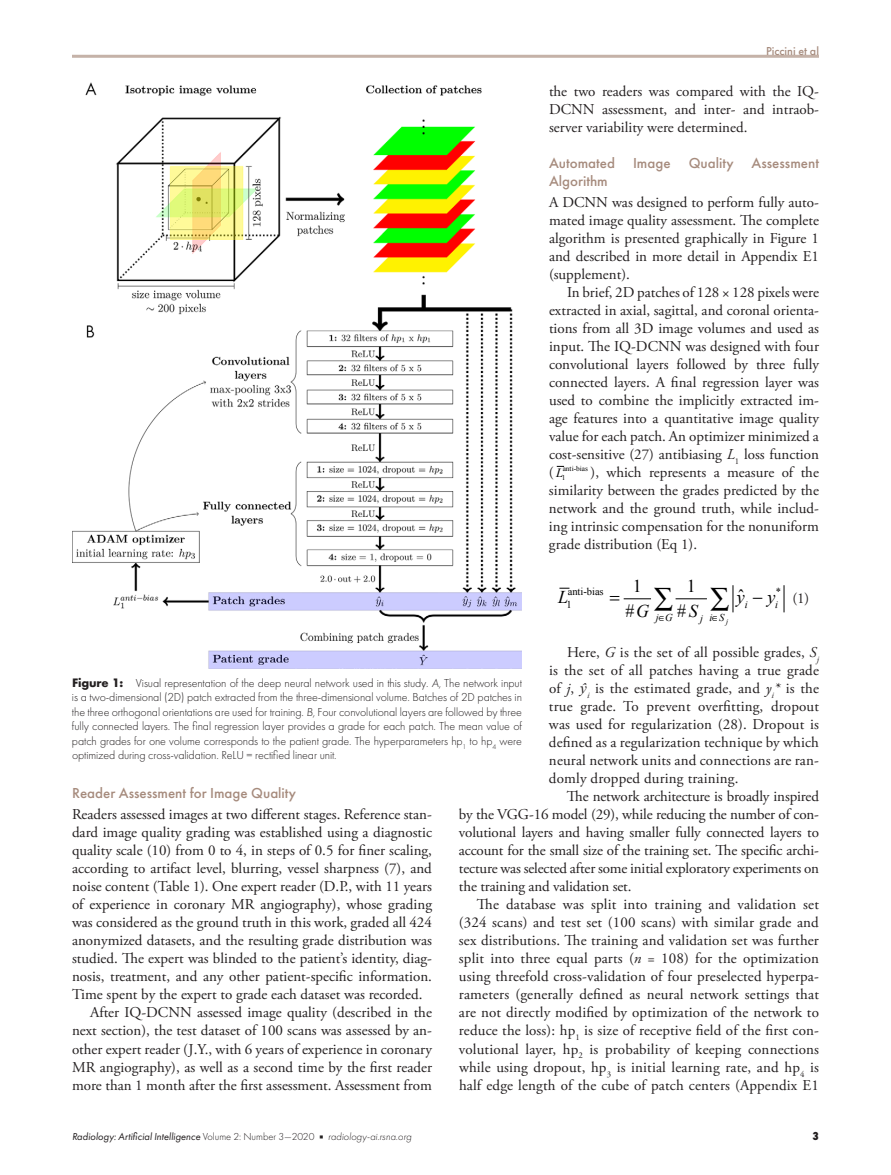
<style>
.page{position:relative;width:891px;height:1175px;background:#fff}
.page>*{position:absolute;margin:0;border:0;box-sizing:border-box;transform-origin:0 0}
.t1{font:18px "Times New Roman";color:#000}
.t2{font:italic 18px "Times New Roman";color:#000}
.t3{font:15px/18px "Adobe Garamond Pro";color:#231f20;text-align:justify}
.t4{font:500 15px/18px "Futura PT";color:#a68b7d}
.t5{font:italic 12.6px "Times New Roman";color:#000}
.t6{font:300 12px/14.4px "Futura PT";letter-spacing:-.01em;color:#231f20;text-align:justify}
.t7{font:500 12px "Futura PT";color:#a68b7d}
.t8{font:800 12px "Futura PT Cond";color:#231f20}
.t9{font:italic 10.5px "Futura PT";color:#231f20}
.t10{font:10.5px "Times New Roman";color:#000}
.t11{font:italic 10.5px "Times New Roman";color:#000}
.t12{font:italic 7.5px "Times New Roman";color:#000}
.t13{font:7.35px "Times New Roman";color:#000}
.s1{font-style:italic}
.s2{font-family:"Adobe Garamond Pro";font-size:15px;color:#231f20}
.s3{font-family:"Times New Roman";font-style:italic}
.s4{font-weight:700;font-size:12.75px}
.s5{font-weight:300;font-style:normal}
.s6{font-family:"Universal Newswith Comm Pi";font-style:normal;font-size:6px}
.s7{font-weight:300}
</style>
<div class="page">
<hr style="left:72px;top:55px;width:747px;height:3px;background:#c5b2a8">
<hr style="left:676px;top:598px;width:30px;height:1px;background:#000">
<svg style="left:784px;top:585px;width:1px;height:27px"></svg>
<img style="left:72px;top:82px;width:450px;height:586px">
<svg style="left:623px;top:598px;width:28px;height:2px"></svg>
<svg style="left:732px;top:585px;width:2px;height:28px"></svg>
<p class="t7" style="left:766px;top:44px;width:54px">Piccini et al</p>
<p class="t3" style="left:549px;top:83px;width:272px">the two readers was compared with the IQ-DCNN assessment, and inter- and intraob&shy;server variability were determined.</p>
<p class="t4" style="left:549px;top:154px;width:271px">Automated Image Quality Assessment<br>Algorithm</p>
<p class="t3" style="left:549px;top:194px;width:272px">A DCNN was designed to perform fully auto&shy;mated image quality assessment. The complete algorithm is presented graphically in Figure 1 and described in more detail in Appendix E1 (supplement).</p>
<p class="t3" style="left:549px;top:284px;width:272px;text-indent:18px">In brief, 2D patches of 128 × 128 pixels were extracted in axial, sagittal, and coronal orienta&shy;tions from all 3D image volumes and used as input. The IQ-DCNN was designed with four convolutional layers followed by three fully connected layers. A final regression layer was used to combine the implicitly extracted im&shy;age features into a quantitative image quality value for each patch. An optimizer minimized a cost-sensitive (27) antibiasing <span class="s1">L</span><sub>1</sub> loss function</p>
<p class="t13" style="left:549px;top:464px;width:40px"><span class="s2">(</span> anti-bias</p>
<p class="t3" style="left:549px;top:464px;width:272px;text-indent:42px">), which represents a measure of the similarity between the grades predicted by the network and the ground truth, while includ&shy;ing intrinsic compensation for the nonuniform grade distribution (Eq 1).</p>
<p class="t10" style="left:568px;top:584px;width:37px">anti-bias</p>
<p class="t10" style="left:776px;top:584px;width:7px">*</p>
<p class="t10" style="left:566px;top:597px;width:7px">1</p>
<p class="t5" style="left:556px;top:464px;width:11px">L<sub>1</sub></p>
<p class="t1" style="left:633px;top:574px;width:10px">1</p>
<p class="t1" style="left:687px;top:574px;width:10px">1</p>
<p class="t1" style="left:625px;top:599px;width:25px">#<span class="s1">G</span></p>
<p class="t1" style="left:738px;top:584px;width:7px">ˆ</p>
<p class="t2" style="left:558px;top:585px;width:12px">L</p>
<p class="t2" style="left:737px;top:585px;width:40px">y − y</p>
<p class="t3" style="left:792px;top:590px;width:18px">(1)</p>
<p class="t3" style="left:549px;top:644px;width:272px;text-indent:18px">Here, <span class="s1">G</span> is the set of all possible grades, <span class="s1">S</span><sub>j </sub>is the set of all patches having a true grade of <span class="s1">j</span>, <span class="s3">ŷ</span><sub>i</sub> is the estimated grade, and <span class="s1">y</span><sub>i</sub><span class="s1">*</span> is the true grade. To prevent overfitting, dropout was used for regularization (28). Dropout is defined as a regularization technique by which neural network units and connections are ran&shy;domly dropped during training.</p>
<p class="t3" style="left:459px;top:788px;width:362px;text-indent:108px">The network architecture is broadly inspired by the VGG-16 model (29), while reducing the number of con&shy;volutional layers and having smaller fully connected layers to account for the small size of the training set. The specific archi&shy;tecture was selected after some initial exploratory experiments on the training and validation set.</p>
<p class="t3" style="left:459px;top:896px;width:362px;text-indent:18px">The database was split into training and validation set (324 scans) and test set (100 scans) with similar grade and sex distributions. The training and validation set was further split into three equal parts (<span class="s1">n</span> = 108) for the optimization using threefold cross-validation of four preselected hyperpa&shy;rameters (generally defined as neural network settings that are not directly modified by optimization of the network to reduce the loss): hp<sub>1</sub> is size of receptive field of the first con&shy;volutional layer, hp<sub>2</sub> is probability of keeping connections while using dropout, hp<sub>3</sub> is initial learning rate, and hp<sub>4</sub> is half edge length of the cube of patch centers (Appendix E1</p>
<p class="t11" style="left:745px;top:597px;width:4px">i</p>
<p class="t11" style="left:775px;top:597px;width:4px">i</p>
<p class="t1" style="left:677px;top:599px;width:22px">#<span class="s1">S</span></p>
<p class="t11" style="left:656px;top:610px;width:19px">j G</p>
<p class="t11" style="left:709px;top:610px;width:17px">i S</p>
<p class="t11" style="left:700px;top:611px;width:4px">j</p>
<p class="t12" style="left:726px;top:616px;width:4px">j</p>
<p class="t6" style="left:72px;top:676px;width:452px"><span class="s4">Figure 1:</span> Visual representation of the deep neural network used in this study. <span class="s1">A,</span> The network input is a two-dimensional (2D) patch extracted from the three-dimensional volume. Batches of 2D patches in the three orthogonal orientations are used for training. <span class="s1">B,</span> Four convolutional layers are followed by three fully connected layers. The final regression layer provides a grade for each patch. The mean value of patch grades for one volume corresponds to the patient grade. The hyperparameters hp<sub>1</sub> to hp<sub>4</sub> were optimized during cross-validation. ReLU = rectified linear unit.</p>
<p class="t4" style="left:72px;top:784px;width:226px">Reader Assessment for Image Quality</p>
<p class="t3" style="left:72px;top:806px;width:361px">Readers assessed images at two different stages. Reference stan-</p>
<p class="t3" style="left:72px;top:824px;width:362px">dard image quality grading was established using a diagnostic</p>
<p class="t3" style="left:72px;top:842px;width:362px">quality scale (10) from 0 to 4, in steps of 0.5 for finer scaling,</p>
<p class="t3" style="left:72px;top:860px;width:361px">according to artifact level, blurring, vessel sharpness (7), and</p>
<p class="t3" style="left:72px;top:878px;width:362px">noise content (Table 1). One expert reader (D.P., with 11 years</p>
<p class="t3" style="left:72px;top:896px;width:362px">of experience in coronary MR angiography), whose grading</p>
<p class="t3" style="left:72px;top:914px;width:361px">was considered as the ground truth in this work, graded all 424</p>
<p class="t3" style="left:72px;top:932px;width:362px">anonymized datasets, and the resulting grade distribution was</p>
<p class="t3" style="left:72px;top:950px;width:361px">studied. The expert was blinded to the patient’s identity, diag-</p>
<p class="t3" style="left:72px;top:968px;width:362px">nosis, treatment, and any other patient-specific information.</p>
<p class="t3" style="left:72px;top:986px;width:352px">Time spent by the expert to grade each dataset was recorded.</p>
<p class="t3" style="left:90px;top:1004px;width:343px">After IQ-DCNN assessed image quality (described in the</p>
<p class="t3" style="left:72px;top:1022px;width:361px">next section), the test dataset of 100 scans was assessed by an-</p>
<p class="t3" style="left:72px;top:1040px;width:361px">other expert reader (J.Y., with 6 years of experience in coronary</p>
<p class="t3" style="left:72px;top:1058px;width:362px">MR angiography), as well as a second time by the first reader</p>
<p class="t3" style="left:72px;top:1076px;width:361px">more than 1 month after the first assessment. Assessment from</p>
<p class="t9" style="left:72px;top:1130px;width:341px">Radiology: Artificial Intelligence <span class="s5">Volume 2: Number 3—2020</span> <span class="s6">n</span> <span class="s7">radiology-ai.rsna.org</span></p>
<p class="t8" style="left:813px;top:1128px;width:8px">3</p>
</div>
